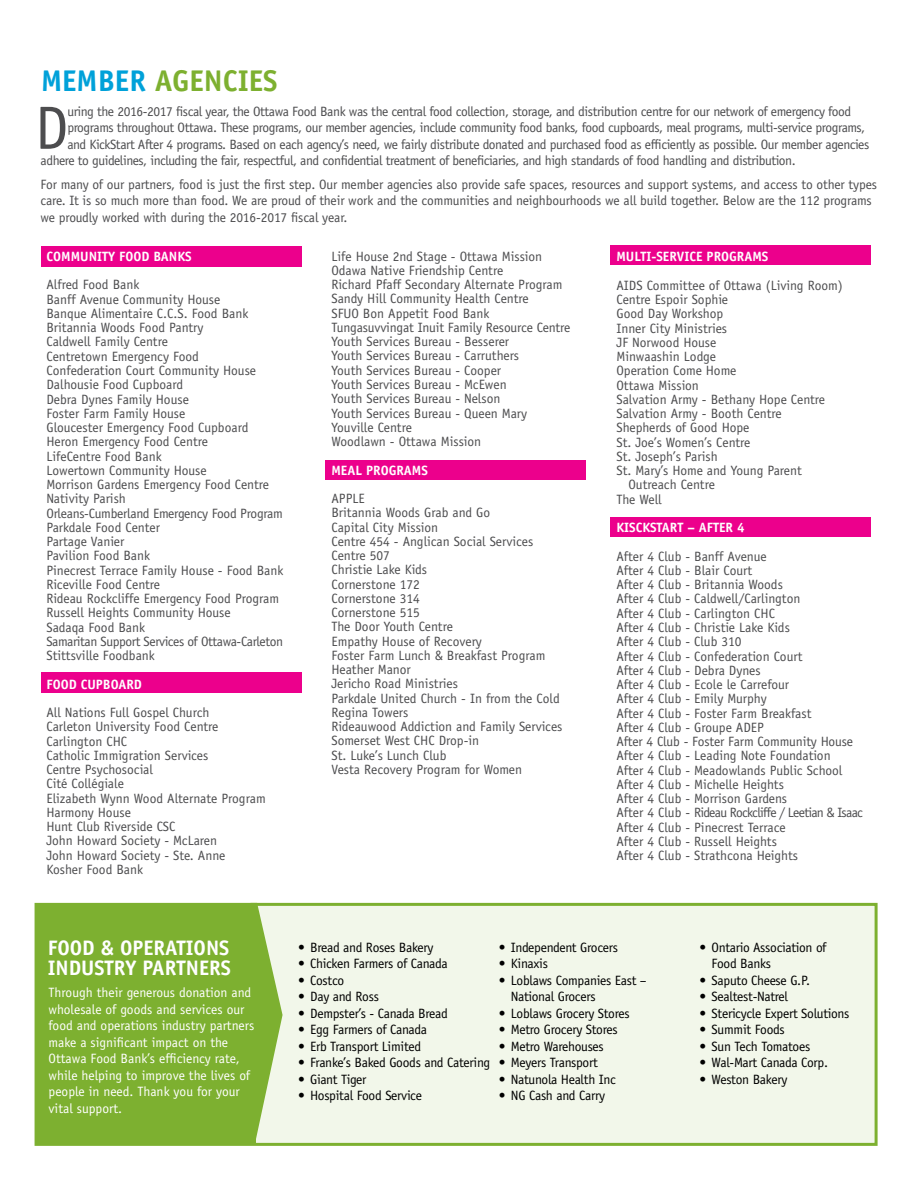
<style>
.page{position:relative;width:918px;height:1188px;background:#fff}
.page>*{position:absolute;margin:0;border:0;box-sizing:border-box;transform-origin:0 0}
.t1{font:61.2px "Officina Sans";color:#4d4d4f}
.t2{font:700 30px "Officina Sans";color:#7db030}
.t3{font:700 21px/19.5px "Officina Sans";color:#fff}
.t4{font:13.5px/14.2px "Officina Sans";color:#4d4d4f}
.t5{font:13.5px "Officina Sans";letter-spacing:-.03em;color:#4d4d4f}
.t6{font:13.5px/16.5px "Officina Sans";letter-spacing:-.02em;color:#000}
.t7{font:13.5px/16.5px "Officina Sans";color:#fff}
.t8{font:700 13.5px "Officina Sans";color:#fff}
.s1{color:#00a1d9}
</style>
<div class="page">
<div style="left:35px;top:903px;width:843px;height:243px;background:#f2f7ea;border:3px solid #7db030"></div>
<div style="left:37px;top:904px;width:219px;height:240px;background:#7db030"></div>
<svg style="left:251px;top:903px;width:32px;height:241px"></svg>
<div style="left:41px;top:246px;width:260px;height:21px;background:#ec008c"></div>
<div style="left:325px;top:460px;width:260px;height:19px;background:#ec008c"></div>
<div style="left:610px;top:246px;width:261px;height:19px;background:#ec008c"></div>
<div style="left:610px;top:517px;width:261px;height:19px;background:#ec008c"></div>
<div style="left:41px;top:673px;width:260px;height:20px;background:#ec008c"></div>
<h2 class="t2" style="left:41px;top:62px;width:238px"><span class="s1">MEMBER</span> AGENCIES</h2>
<h1 class="t1" style="left:35px;top:92px;width:36px">D</h1>
<p class="t5" style="left:67px;top:103px;width:785px">uring the 2016-2017 fiscal year, the Ottawa Food Bank was the central food collection, storage, and distribution centre for our network of emergency food</p>
<p class="t5" style="left:67px;top:120px;width:799px">programs throughout Ottawa. These programs, our member agencies, include community food banks, food cupboards, meal programs, multi-service programs,</p>
<p class="t5" style="left:67px;top:136px;width:803px">and KickStart After 4 programs. Based on each agency’s need, we fairly distribute donated and purchased food as efficiently as possible. Our member agencies</p>
<p class="t5" style="left:41px;top:153px;width:757px">adhere to guidelines, including the fair, respectful, and confidential treatment of beneficiaries, and high standards of food handling and distribution.</p>
<p class="t4" style="left:41px;top:176px;width:838px;line-height:16.5px">For many of our partners, food is just the first step. Our member agencies also provide safe spaces, resources and support systems, and access to other types care. It is so much more than food. We are proud of their work and the communities and neighbourhoods we all build together. Below are the 112 programs we proudly worked with during the 2016-2017 fiscal year.</p>
<p class="t8" style="left:46px;top:248px;width:147px">COMMUNITY FOOD BANKS</p>
<p class="t4" style="left:46px;top:278px;width:239px">Alfred Food Bank<br>Banff Avenue Community House<br>Banque Alimentaire C.C.S. Food Bank<br>Britannia Woods Food Pantry<br>Caldwell Family Centre<br>Centretown Emergency Food<br>Confederation Court Community House<br>Dalhousie Food Cupboard<br>Debra Dynes Family House<br>Foster Farm Family House<br>Gloucester Emergency Food Cupboard<br>Heron Emergency Food Centre<br>LifeCentre Food Bank<br>Lowertown Community House<br>Morrison Gardens Emergency Food Centre<br>Nativity Parish<br>Orleans-Cumberland Emergency Food Program<br>Parkdale Food Center<br>Partage Vanier<br>Pavilion Food Bank<br>Pinecrest Terrace Family House - Food Bank<br>Riceville Food Centre<br>Rideau Rockcliffe Emergency Food Program<br>Russell Heights Community House<br>Sadaqa Food Bank<br>Samaritan Support Services of Ottawa-Carleton<br>Stittsville Foodbank</p>
<p class="t8" style="left:46px;top:676px;width:97px">FOOD CUPBOARD</p>
<p class="t4" style="left:46px;top:705px;width:221px">All Nations Full Gospel Church<br>Carleton University Food Centre<br>Carlington CHC<br>Catholic Immigration Services<br>Centre Psychosocial<br>Cité Collégiale<br>Elizabeth Wynn Wood Alternate Program<br>Harmony House<br>Hunt Club Riverside CSC<br>John Howard Society - McLaren<br>John Howard Society - Ste. Anne<br>Kosher Food Bank</p>
<p class="t4" style="left:331px;top:249px;width:240px">Life House 2nd Stage - Ottawa Mission<br>Odawa Native Friendship Centre<br>Richard Pfaff Secondary Alternate Program<br>Sandy Hill Community Health Centre<br>SFUO Bon Appetit Food Bank<br>Tungasuvvingat Inuit Family Resource Centre<br>Youth Services Bureau - Besserer<br>Youth Services Bureau - Carruthers<br>Youth Services Bureau - Cooper<br>Youth Services Bureau - McEwen<br>Youth Services Bureau - Nelson<br>Youth Services Bureau - Queen Mary<br>Youville Centre<br>Woodlawn - Ottawa Mission</p>
<p class="t8" style="left:331px;top:461px;width:98px">MEAL PROGRAMS</p>
<p class="t4" style="left:331px;top:491px;width:233px">APPLE<br>Britannia Woods Grab and Go<br>Capital City Mission<br>Centre 454 - Anglican Social Services<br>Centre 507<br>Christie Lake Kids<br>Cornerstone 172<br>Cornerstone 314<br>Cornerstone 515<br>The Door Youth Centre<br>Empathy House of Recovery<br>Foster Farm Lunch &amp; Breakfast Program<br>Heather Manor<br>Jericho Road Ministries<br>Parkdale United Church - In from the Cold<br>Regina Towers<br>Rideauwood Addiction and Family Services<br>Somerset West CHC Drop-in<br>St. Luke’s Lunch Club<br>Vesta Recovery Program for Women</p>
<p class="t8" style="left:616px;top:248px;width:154px">MULTI-SERVICE PROGRAMS</p>
<p class="t4" style="left:616px;top:278px;width:228px">AIDS Committee of Ottawa (Living Room)</p>
<p class="t4" style="left:616px;top:292px;width:113px">Centre Espoir Sophie</p>
<p class="t4" style="left:616px;top:307px;width:108px">Good Day Workshop</p>
<p class="t4" style="left:616px;top:321px;width:112px">Inner City Ministries</p>
<p class="t4" style="left:616px;top:335px;width:102px">JF Norwood House</p>
<p class="t4" style="left:616px;top:349px;width:101px">Minwaashin Lodge</p>
<p class="t4" style="left:616px;top:364px;width:122px">Operation Come Home</p>
<p class="t4" style="left:616px;top:378px;width:84px">Ottawa Mission</p>
<p class="t4" style="left:616px;top:392px;width:210px">Salvation Army - Bethany Hope Centre</p>
<p class="t4" style="left:616px;top:407px;width:167px">Salvation Army - Booth Centre</p>
<p class="t4" style="left:616px;top:421px;width:135px">Shepherds of Good Hope</p>
<p class="t4" style="left:616px;top:435px;width:136px">St. Joe’s Women’s Centre</p>
<p class="t4" style="left:616px;top:449px;width:103px">St. Joseph’s Parish</p>
<p class="t4" style="left:616px;top:464px;width:187px">St. Mary’s Home and Young Parent</p>
<p class="t4" style="left:628px;top:478px;width:88px">Outreach Centre</p>
<p class="t4" style="left:616px;top:492px;width:47px">The Well</p>
<p class="t8" style="left:616px;top:519px;width:130px">KISCKSTART – AFTER 4</p>
<p class="t4" style="left:616px;top:549px;width:248px">After 4 Club - Banff Avenue<br>After 4 Club - Blair Court<br>After 4 Club - Britannia Woods<br>After 4 Club - Caldwell/Carlington<br>After 4 Club - Carlington CHC<br>After 4 Club - Christie Lake Kids<br>After 4 Club - Club 310<br>After 4 Club - Confederation Court<br>After 4 Club - Debra Dynes<br>After 4 Club - Ecole le Carrefour<br>After 4 Club - Emily Murphy<br>After 4 Club - Foster Farm Breakfast<br>After 4 Club - Groupe ADEP<br>After 4 Club - Foster Farm Community House<br>After 4 Club - Leading Note Foundation<br>After 4 Club - Meadowlands Public School<br>After 4 Club - Michelle Heights<br>After 4 Club - Morrison Gardens<br>After 4 Club - Rideau Rockcliffe / Leetian &amp; Isaac<br>After 4 Club - Pinecrest Terrace<br>After 4 Club - Russell Heights<br>After 4 Club - Strathcona Heights</p>
<h3 class="t3" style="left:48px;top:938px;width:185px">FOOD &amp; OPERATIONS<br>INDUSTRY PARTNERS</h3>
<p class="t7" style="left:49px;top:984px;width:207px">Through their generous donation and wholesale of goods and services our food and operations industry partners make a significant impact on the Ottawa Food Bank’s efficiency rate, while helping to improve the lives of people in need. Thank you for your vital support.</p>
<p class="t6" style="left:298px;top:939px;width:137px">• Bread and Roses Bakery</p>
<p class="t6" style="left:298px;top:956px;width:151px">• Chicken Farmers of Canada</p>
<p class="t6" style="left:298px;top:972px;width:48px">• Costco</p>
<p class="t6" style="left:298px;top:989px;width:82px">• Day and Ross</p>
<p class="t6" style="left:298px;top:1005px;width:151px">• Dempster’s - Canada Bread</p>
<p class="t6" style="left:298px;top:1022px;width:130px">• Egg Farmers of Canada</p>
<p class="t6" style="left:298px;top:1038px;width:125px">• Erb Transport Limited</p>
<p class="t6" style="left:298px;top:1055px;width:194px">• Franke’s Baked Goods and Catering</p>
<p class="t6" style="left:298px;top:1071px;width:70px">• Giant Tiger</p>
<p class="t6" style="left:298px;top:1088px;width:125px">• Hospital Food Service</p>
<p class="t6" style="left:499px;top:939px;width:121px">• Independent Grocers</p>
<p class="t6" style="left:499px;top:956px;width:51px">• Kinaxis</p>
<p class="t6" style="left:511px;top:972px;width:137px;text-indent:-12px">• Loblaws Companies East –<br>National Grocers</p>
<p class="t6" style="left:499px;top:1005px;width:132px">• Loblaws Grocery Stores</p>
<p class="t6" style="left:499px;top:1022px;width:120px">• Metro Grocery Stores</p>
<p class="t6" style="left:499px;top:1038px;width:107px">• Metro Warehouses</p>
<p class="t6" style="left:499px;top:1055px;width:101px">• Meyers Transport</p>
<p class="t6" style="left:499px;top:1071px;width:118px">• Natunola Health Inc</p>
<p class="t6" style="left:499px;top:1088px;width:108px">• NG Cash and Carry</p>
<p class="t6" style="left:712px;top:939px;width:116px;text-indent:-12px">• Ontario Association of<br>Food Banks</p>
<p class="t6" style="left:700px;top:972px;width:112px">• Saputo Cheese G.P.</p>
<p class="t6" style="left:700px;top:989px;width:90px">• Sealtest-Natrel</p>
<p class="t6" style="left:700px;top:1005px;width:151px">• Stericycle Expert Solutions</p>
<p class="t6" style="left:700px;top:1022px;width:87px">• Summit Foods</p>
<p class="t6" style="left:700px;top:1038px;width:112px">• Sun Tech Tomatoes</p>
<p class="t6" style="left:700px;top:1055px;width:130px">• Wal-Mart Canada Corp.</p>
<p class="t6" style="left:700px;top:1071px;width:89px">• Weston Bakery</p>
</div>
